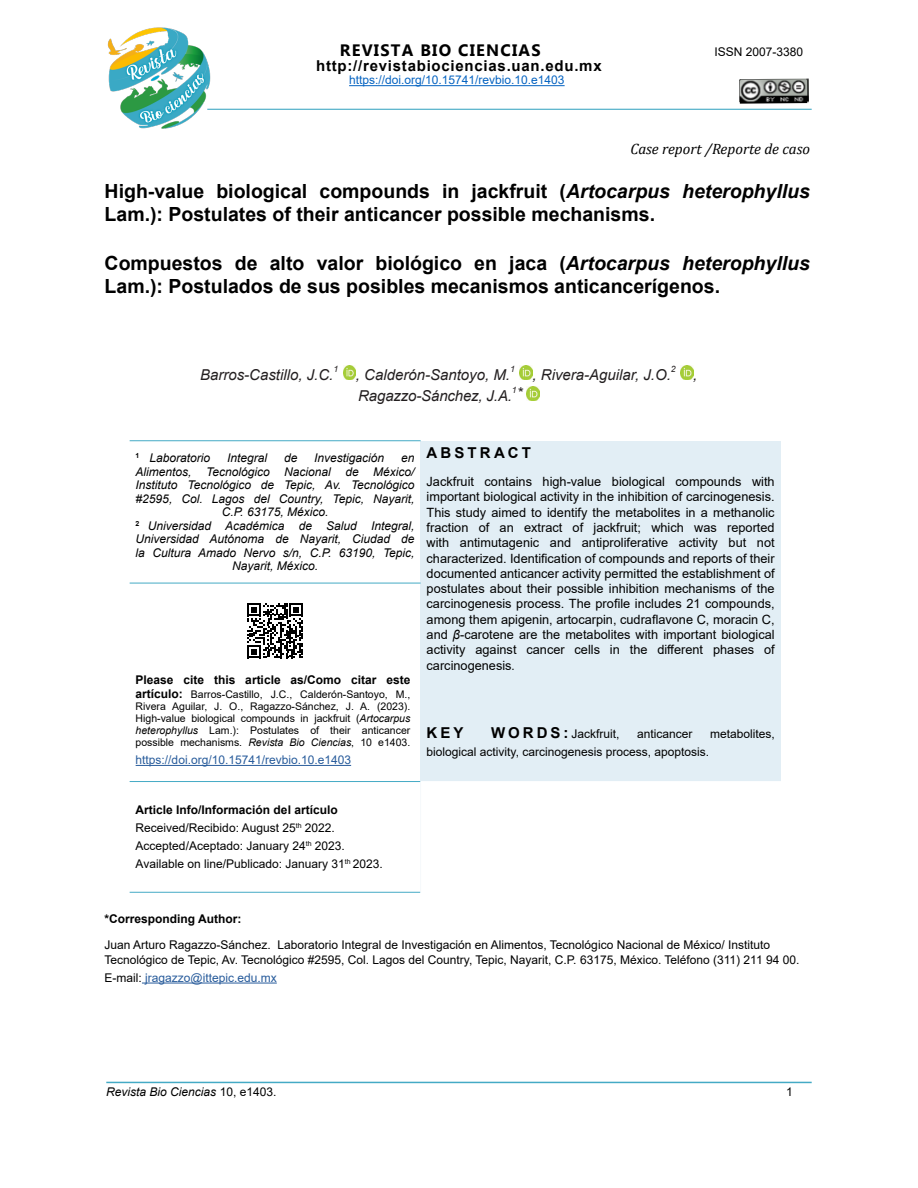
<style>
.page{position:relative;width:918px;height:1188px;background:#fff}
.page>*{position:absolute;margin:0;border:0;box-sizing:border-box;transform-origin:0 0}
.t1{font:700 19.5px/23.4px "Arial";color:#000}
.t2{font:700 16.5px "Microsoft Tai Le";letter-spacing:.075em;color:#000}
.t3{font:italic 15px "Arial";color:#231f20}
.t4{font:700 15px "Arial";letter-spacing:.05em;color:#000}
.t5{font:italic 15px "Cambria";color:#000}
.t6{font:700 15px "Arial";letter-spacing:.205em;color:#000}
.t7{font:12.75px/15.3px "Arial";color:#000;text-align:justify}
.t8{font:12px/18px "Arial";color:#000}
.t9{font:italic 12px "Arial";color:#000}
.t10{font:12px "Arial";color:#275b9b}
.t11{font:700 12px "Arial";color:#000}
.t12{font:12px "Arial";color:#0563c1}
.t13{font:10.5px/12.1px "Arial";color:#000;text-align:justify}
.t14{font:italic 8.7px "Arial";color:#231f20}
.s1{font-style:italic}
.s2{font-size:15px}
.s3{font-weight:700;font-size:12px}
.s4{font-weight:700}
.s5{font-family:"Times New Roman"}
.s6{font-weight:700;font-size:15px}
.s7{color:#000}
.s8{font-style:normal}
</style>
<div class="page">
<hr style="left:142px;top:983px;width:135px;height:1px;background:#275b9b">
<img style="left:343px;top:366px;width:13px;height:14px">
<img style="left:520px;top:366px;width:12px;height:14px">
<img style="left:681px;top:366px;width:12px;height:14px">
<svg style="left:527px;top:387px;width:12px;height:13px"></svg>
<div style="left:421px;top:441px;width:360px;height:451px;background:#e2eef5"></div>
<hr style="left:130px;top:440px;width:291px;height:1px;background:#44aac5">
<hr style="left:130px;top:892px;width:291px;height:1px;background:#44aac5">
<hr style="left:130px;top:583px;width:291px;height:1px;background:#44aac5">
<hr style="left:130px;top:781px;width:291px;height:1px;background:#44aac5">
<hr style="left:136px;top:765px;width:215px;height:1px;background:#275b9b">
<svg style="left:247px;top:603px;width:56px;height:55px"></svg>
<hr style="left:106px;top:1082px;width:706px;height:1px;background:#44aac5">
<hr style="left:207px;top:109px;width:605px;height:1px;background:#44aac5">
<hr style="left:349px;top:85px;width:216px;height:1px;background:#0563c1">
<img style="left:739px;top:79px;width:70px;height:25px">
<img style="left:107px;top:27px;width:108px;height:102px">
<div style="left:420px;top:781px;width:367px;height:128px;background:#fff"></div>
<p class="t2" style="left:340px;top:41px;width:202px">REVISTA BIO CIENCIAS</p>
<p class="t8" style="left:715px;top:43px;width:90px">ISSN 2007-3380</p>
<p class="t4" style="left:316px;top:55px;width:287px">http://revistabiociencias.uan.edu.mx</p>
<p class="t12" style="left:349px;top:72px;width:217px">https://doi.org/10.15741/revbio.10.e1403</p>
<p class="t5" style="left:630px;top:138px;width:181px">Case report /Reporte de caso</p>
<h1 class="t1" style="left:105px;top:180px;width:707px">High-value biological compounds in jackfruit (<span class="s1">Artocarpus heterophyllus<br></span>Lam.): Postulates of their anticancer possible mechanisms.</h1>
<h1 class="t1" style="left:105px;top:252px;width:707px">Compuestos de alto valor biológico en jaca (<span class="s1">Artocarpus heterophyllus<br></span>Lam.): Postulados de sus posibles mecanismos anticancerígenos.</h1>
<p class="t14" style="left:333px;top:363px;width:6px">1</p>
<p class="t3" style="left:200px;top:365px;width:135px">Barros-Castillo, J.C.</p>
<p class="t14" style="left:510px;top:363px;width:6px">1</p>
<p class="t3" style="left:356px;top:365px;width:156px">, Calderón-Santoyo, M.</p>
<p class="t14" style="left:512px;top:384px;width:12px">1<span class="s2">*</span></p>
<p class="t3" style="left:358px;top:386px;width:155px">Ragazzo-Sánchez, J.A.</p>
<p class="t14" style="left:671px;top:363px;width:6px">2</p>
<p class="t3" style="left:533px;top:365px;width:140px">, Rivera-Aguilar, J.O.</p>
<p class="t3" style="left:693px;top:365px;width:6px">,</p>
<p class="t9" style="left:136px;top:450px;width:76px"><sup>1</sup> Laboratorio</p>
<p class="t9" style="left:227px;top:450px;width:42px">Integral</p>
<p class="t9" style="left:284px;top:450px;width:15px">de</p>
<p class="t9" style="left:314px;top:450px;width:72px">Investigación</p>
<p class="t9" style="left:401px;top:450px;width:15px">en</p>
<p class="t9" style="left:136px;top:464px;width:280px">Alimentos, Tecnológico Nacional de México/</p>
<p class="t9" style="left:136px;top:477px;width:280px">Instituto Tecnológico de Tepic, Av. Tecnológico</p>
<p class="t9" style="left:136px;top:491px;width:280px">#2595, Col. Lagos del Country, Tepic, Nayarit,</p>
<p class="t9" style="left:222px;top:504px;width:108px">C.P. 63175, México.</p>
<p class="t9" style="left:136px;top:518px;width:280px"><sup>2</sup> Universidad Académica de Salud Integral,</p>
<p class="t9" style="left:136px;top:531px;width:280px">Universidad Autónoma de Nayarit, Ciudad de</p>
<p class="t9" style="left:136px;top:545px;width:280px">la Cultura Amado Nervo s/n, C.P. 63190, Tepic,</p>
<p class="t9" style="left:232px;top:558px;width:88px">Nayarit, México.</p>
<p class="t11" style="left:136px;top:671px;width:276px">Please cite this article as/Como citar este</p>
<p class="t13" style="left:136px;top:688px;width:276px"><span class="s3">artículo:</span> Barros-Castillo, J.C., Calderón-Santoyo, M., Rivera Aguilar, J. O., Ragazzo-Sánchez, J. A. (2023).<br>High-value biological compounds in jackfruit (<span class="s1">Artocarpus heterophyllus</span> Lam.): Postulates of their anticancer possible mechanisms. <span class="s1">Revista Bio Ciencias</span>, 10 e1403.</p>
<p class="t10" style="left:136px;top:752px;width:217px">https://doi.org/10.15741/revbio.10.e1403</p>
<p class="t8" style="left:136px;top:801px;width:249px"><span class="s4">Article Info/Información del artículo </span>Received/Recibido: August 25<sup>th</sup> 2022.<br>Accepted/Aceptado: January 24<sup>th</sup> 2023.<br>Available on line/Publicado: January 31<sup>th</sup> 2023.</p>
<p class="t6" style="left:427px;top:442px;width:106px">ABSTRACT</p>
<p class="t7" style="left:427px;top:474px;width:350px">Jackfruit contains high-value biological compounds with important biological activity in the inhibition of carcinogenesis.<br>This study aimed to identify the metabolites in a methanolic fraction of an extract of jackfruit; which was reported with antimutagenic and antiproliferative activity but not characterized. Identification of compounds and reports of their documented anticancer activity permitted the establishment of postulates about their possible inhibition mechanisms of the carcinogenesis process. The profile includes 21 compounds, among them apigenin, artocarpin, cudraflavone C, moracin C, and <span class="s1">β</span>-carotene are the metabolites with important biological activity against cancer cells in the different phases of carcinogenesis<span class="s5">.</span></p>
<p class="t4" style="left:427px;top:722px;width:38px">KEY</p>
<p class="t8" style="left:491px;top:725px;width:130px"><span class="s6">W O R D S :</span> Jackfruit,</p>
<p class="t8" style="left:637px;top:725px;width:57px">anticancer</p>
<p class="t8" style="left:710px;top:725px;width:66px">metabolites,</p>
<p class="t8" style="left:427px;top:743px;width:284px">biological activity, carcinogenesis process, apoptosis.</p>
<p class="t11" style="left:105px;top:910px;width:138px">*Corresponding Author:</p>
<p class="t8" style="left:105px;top:938px;width:696px;line-height:14.4px">Juan Arturo Ragazzo-Sánchez. Laboratorio Integral de Investigación en Alimentos, Tecnológico Nacional de México/ Instituto<br>Tecnológico de Tepic, Av. Tecnológico #2595, Col. Lagos del Country, Tepic, Nayarit, C.P. 63175, México. Teléfono (311) 211 94 00.</p>
<p class="t10" style="left:105px;top:969px;width:174px"><span class="s7">E-mail:</span> jragazzo@ittepic.edu.mx</p>
<p class="t9" style="left:106px;top:1084px;width:172px">Revista Bio Ciencias <span class="s8">10, e1403.</span></p>
<p class="t8" style="left:786px;top:1083px;width:8px">1</p>
</div>
